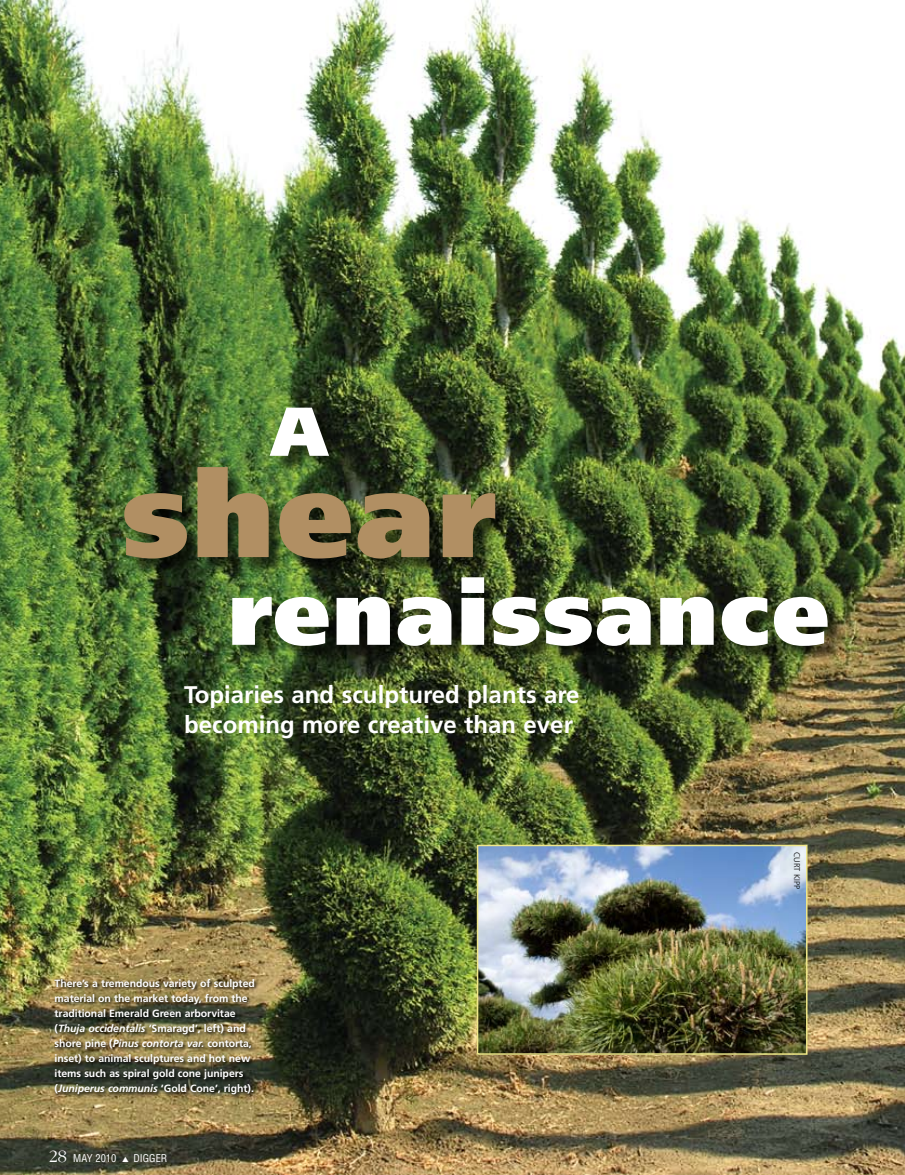
<style>
.page{position:relative;width:905px;height:1175px;background:#fff}
.page>*{position:absolute;margin:0;border:0;box-sizing:border-box;transform-origin:0 0}
.t1{font:900 120px "Frutiger";letter-spacing:.025em;color:#b18f63}
.t2{font:900 90px "Frutiger";letter-spacing:.025em;color:#fff}
.t3{font:900 69px "Frutiger";color:#fff}
.t4{font:700 24px/30px "Frutiger";color:#fff}
.t5{font:700 10.5px/15px "Frutiger";letter-spacing:-.005em;color:#fff}
.t6{font:condensed 10.5px "Helvetica";color:#fff}
.t7{font:300 8.25px "Frutiger";letter-spacing:-.005em;color:#000}
.s1{font-style:italic}
.s2{font-family:"Garamond";font-weight:300;font-stretch:normal;font-size:18px}
</style>
<div class="page">
<img style="left:0;top:0;width:904px;height:1174px">
<div style="left:127px;top:469px;width:387px;height:108px;background:#000;opacity:.65"></div>
<div style="left:234px;top:579px;width:612px;height:85px;background:#000;opacity:.65"></div>
<div style="left:272px;top:410px;width:74px;height:64px;background:#000;opacity:.65"></div>
<svg style="left:53px;top:977px;width:206px;height:122px"></svg>
<img style="left:480px;top:847px;width:324px;height:204px">
<div style="left:477px;top:844px;width:330px;height:210px;border:2px solid #efe78a"></div>
<h3 class="t3" style="left:270px;top:389px;width:59px">A</h3>
<h1 class="t1" style="left:122px;top:442px;width:376px">shear</h1>
<h2 class="t2" style="left:228px;top:558px;width:603px">renaissance</h2>
<h3 class="t4" style="left:184px;top:680px;width:397px">Topiaries and sculptured plants are becoming more creative than ever</h3>
<p class="t5" style="left:55px;top:976px;width:202px">There’s a tremendous variety of sculpted material on the market today, from the traditional Emerald Green arborvitae (<span class="s1">Thuja occidentalis</span> ‘Smaragd’, left) and shore pine (<span class="s1">Pinus contorta var.</span> contorta, inset) to animal sculptures and hot new items such as spiral gold cone junipers (<span class="s1">Juniperus communis</span> ‘Gold Cone’, right).</p>
<p class="t6" style="left:49px;top:1151px;width:120px"><span class="s2">28</span> MAY 2010 ▲ DIGGER</p>
<p class="t7" style="left:801px;top:851px;width:39px;rotate:90deg">CURT KIPP</p>
</div>
